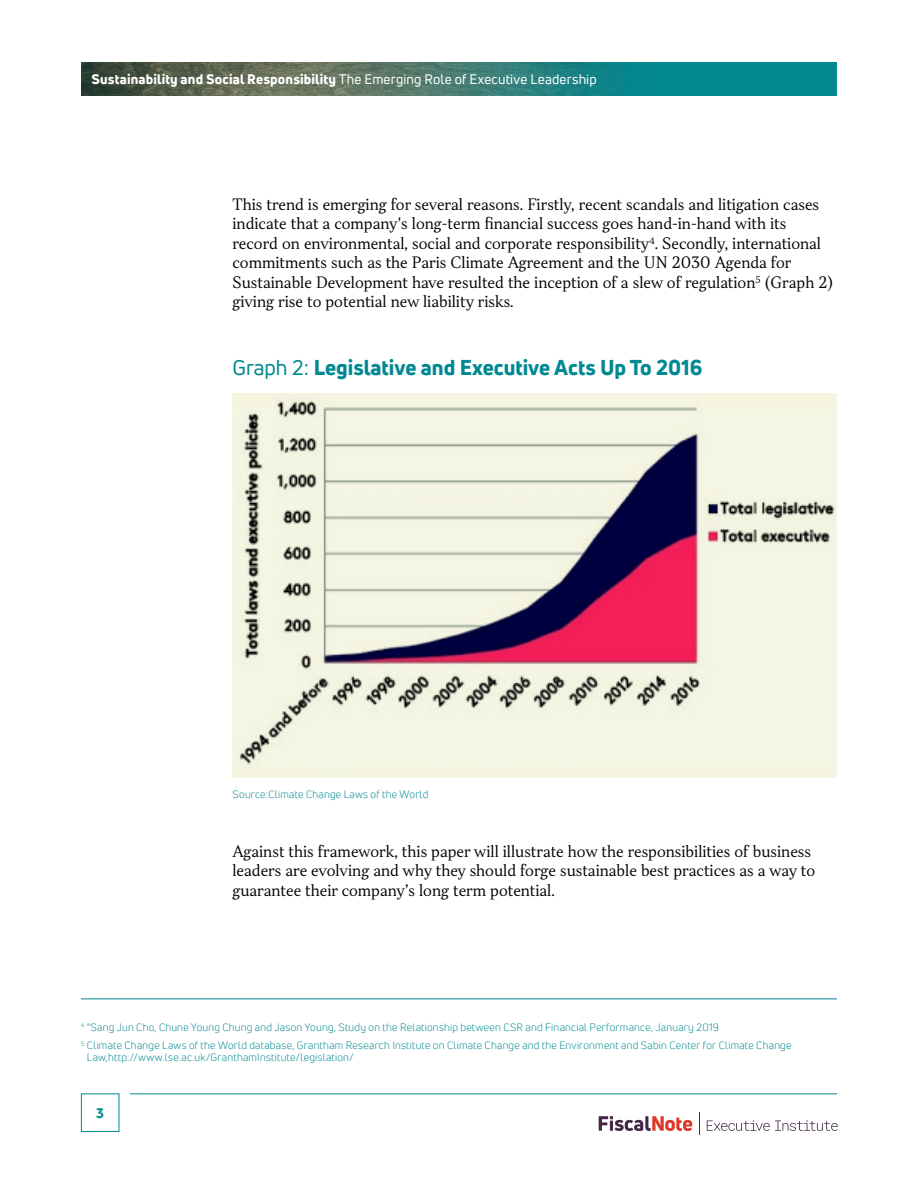
<style>
.page{position:relative;width:918px;height:1188px;background:#fff}
.page>*{position:absolute;margin:0;border:0;box-sizing:border-box;transform-origin:0 0}
.Graph_Titles{font:800 21px "Uni Neue";color:#008991}
.Body{font:300 15px/19.5px "TT Jenevers";color:#000}
.t1{font:800 13.5px "Uni Neue";letter-spacing:.01em;color:#fff}
.t2{font:800 13.5px "Uni Neue";color:#008991}
.footnotes{font:10.5px/12px "Uni Neue";letter-spacing:.02em;color:#008991}
.s1{font-weight:400}
</style>
<div class="page">
<img style="left:81px;top:62px;width:756px;height:34px">
<hr style="left:130px;top:1094px;width:707px;height:1px;background:#008991">
<div style="left:81px;top:1094px;width:38px;height:38px;border:1px solid #008991"></div>
<svg style="left:599px;top:1116px;width:93px;height:15px"></svg>
<svg style="left:699px;top:1112px;width:1px;height:23px"></svg>
<svg style="left:707px;top:1120px;width:131px;height:11px"></svg>
<hr style="left:81px;top:999px;width:756px;height:1px;background:#008991">
<img style="left:233px;top:393px;width:604px;height:385px">
<p class="t1" style="left:91px;top:70px;width:507px">Sustainability and Social Responsibility <span class="s1">The Emerging Role of Executive Leadership</span></p>
<p class="Body" style="left:232px;top:195px;width:603px">This trend is emerging for several reasons. Firstly, recent scandals and litigation cases indicate that a company's long-term financial success goes hand-in-hand with its record on environmental, social and corporate responsibility<sup>4</sup>. Secondly, international commitments such as the Paris Climate Agreement and the UN 2030 Agenda for Sustainable Development have resulted the inception of a slew of regulation<sup>5</sup> (Graph 2) giving rise to potential new liability risks.</p>
<p class="Graph_Titles" style="left:232px;top:353px;width:471px"><span class="s1">Graph 2:</span> Legislative and Executive Acts Up To 2016</p>
<p class="footnotes" style="left:232px;top:788px;width:197px">Source:Climate Change Laws of the World</p>
<p class="Body" style="left:232px;top:842px;width:584px">Against this framework, this paper will illustrate how the responsibilities of business leaders are evolving and why they should forge sustainable best practices as a way to guarantee their company’s long term potential.</p>
<p class="footnotes" style="left:81px;top:1021px;width:640px"><sup>4</sup> “Sang Jun Cho, Chune Young Chung and Jason Young, Study on the Relationship between CSR and Financial Performance, January 2019</p>
<p class="footnotes" style="left:87px;top:1039px;width:706px;text-indent:-6px"><sup>5</sup> Climate Change Laws of the World database, Grantham Research Institute on Climate Change and the Environment and Sabin Center for Climate Change<br>Law,http://www.lse.ac.uk/GranthamInstitute/legislation/</p>
<p class="t2" style="left:96px;top:1104px;width:9px">3</p>
</div>
